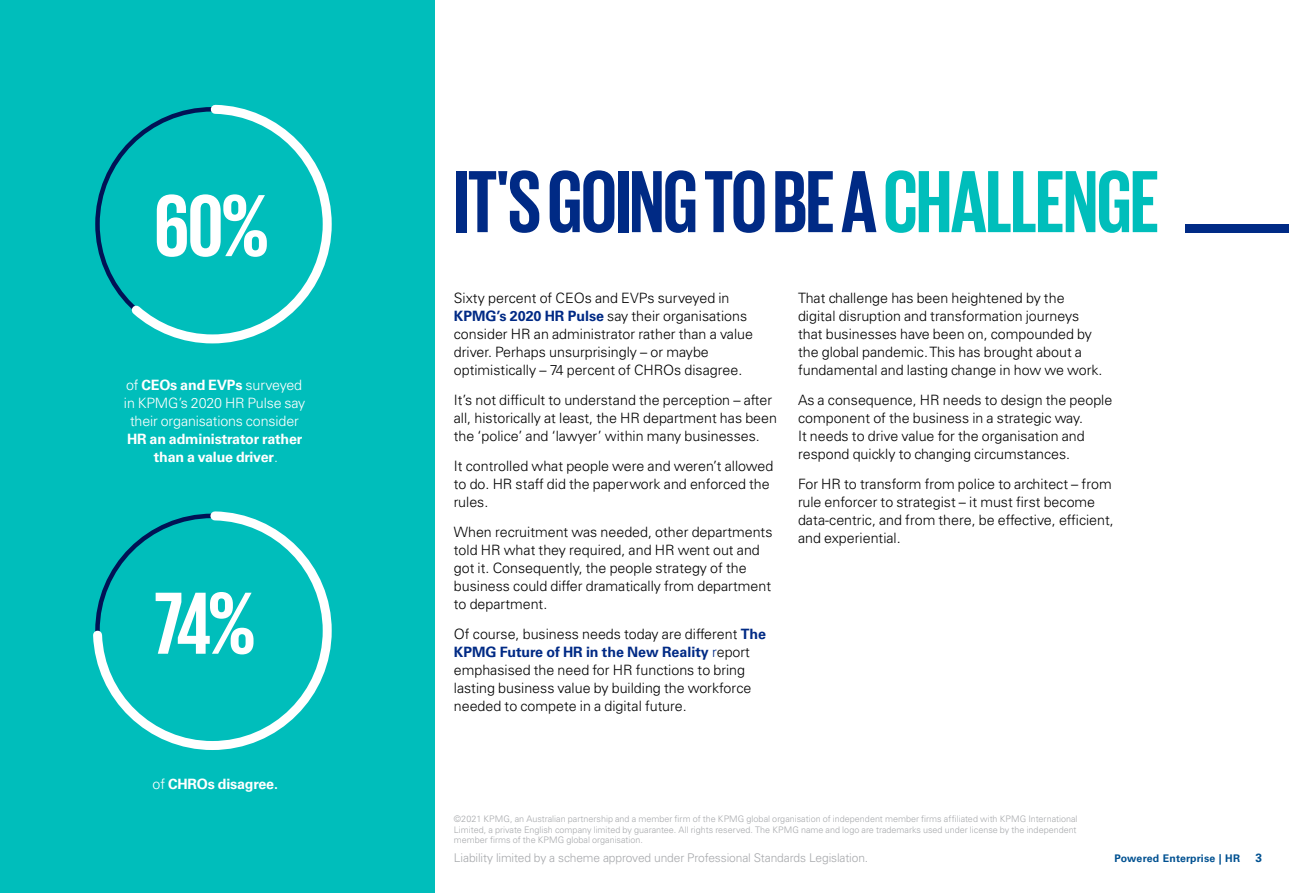
<style>
.page{position:relative;width:1289px;height:893px;background:#fff}
.page>*{position:absolute;margin:0;border:0;box-sizing:border-box;transform-origin:0 0}
.t1{font:700 90px "Giorgio Sans";letter-spacing:-.01em;color:#002a85}
.t2{font:700 90px "Giorgio Sans";color:#fff}
.t3{font:300 14.25px/18px "Univers LT Std";color:#000}
.t4{font:300 14.25px/18px "Univers LT Std";letter-spacing:-.01em;color:#fff;text-align:center}
.t5{font:700 14.25px/18px "Univers LT Std";letter-spacing:-.01em;color:#fff;text-align:center}
.t6{font:300 12px "Univers LT Std";letter-spacing:-.01em;color:#a7a9ac}
.t7{font:700 12px "Univers LT Std";color:#005191}
.t8{font:700 10.5px "Univers LT Std";letter-spacing:.025em;color:#005191}
.t9{font:300 9px/10.8px "Univers LT Std";color:#a7a9ac;text-align:justify}
.s1{font-weight:700}
.s2{font-weight:300}
.s3{color:#00bebb}
.s4{font-weight:700;color:#002a85}
.s5{color:#002a85}
</style>
<div class="page">
<div style="left:1185px;top:224px;width:103px;height:8px;background:#002a85"></div>
<div style="left:0;top:0;width:434px;height:893px;background:#00bebb"></div>
<svg style="left:124px;top:104px;width:208px;height:240px"></svg>
<svg style="left:93px;top:511px;width:239px;height:239px"></svg>
<h1 class="t2" style="left:154px;top:180px;width:116px">60%</h1>
<p class="t4" style="left:124px;top:376px;width:183px">of <span class="s1">CEOs and EVPs</span> surveyed in KPMG’s 2020 HR Pulse say their organisations consider</p>
<p class="t5" style="left:127px;top:430px;width:177px">HR an administrator rather than a value driver<span class="s2">.</span></p>
<h1 class="t2" style="left:154px;top:578px;width:103px">74%</h1>
<p class="t5" style="left:153px;top:775px;width:127px"><span class="s2">of</span> CHROs disagree.</p>
<h1 class="t1" style="left:454px;top:156px;width:706px">IT'S GOING TO BE A <span class="s3">CHALLENGE</span></h1>
<p class="t3" style="left:454px;top:289px;width:301px">Sixty percent of CEOs and EVPs surveyed in <span class="s4">KPMG’s 2020 HR Pulse</span> say their organisations consider HR an administrator rather than a value driver. Perhaps unsurprisingly – or maybe optimistically – 74 percent of CHROs disagree.</p>
<p class="t3" style="left:454px;top:391px;width:325px">It’s not difficult to understand the perception – after all, historically at least, the HR department has been the ‘police’ and ‘lawyer’ within many businesses.</p>
<p class="t3" style="left:454px;top:457px;width:321px">It controlled what people were and weren’t allowed to do. HR staff did the paperwork and enforced the rules.</p>
<p class="t3" style="left:454px;top:523px;width:320px">When recruitment was needed, other departments told HR what they required, and HR went out and got it. Consequently, the people strategy of the business could differ dramatically from department to department.</p>
<p class="t3" style="left:454px;top:625px;width:314px">Of course, business needs today are different <span class="s4">The KPMG Future of HR in the New Reality</span> <span class="s5">r</span>eport emphasised the need for HR functions to bring lasting business value by building the workforce needed to compete in a digital future.</p>
<p class="t3" style="left:798px;top:289px;width:306px">That challenge has been heightened by the digital disruption and transformation journeys that businesses have been on, compounded by the global pandemic. This has brought about a fundamental and lasting change in how we work.</p>
<p class="t3" style="left:798px;top:391px;width:316px">As a consequence, HR needs to design the people component of the business in a strategic way.<br>It needs to drive value for the organisation and respond quickly to changing circumstances.</p>
<p class="t3" style="left:798px;top:475px;width:317px">For HR to transform from police to architect – from rule enforcer to strategist – it must first become data-centric, and from there, be effective, efficient, and experiential.</p>
<p class="t9" style="left:454px;top:813px;width:625px">©2021 KPMG, an Australian partnership and a member firm of the KPMG global organisation of independent member firms affiliated with KPMG International Limited, a private English company limited by guarantee. All rights reserved. The KPMG name and logo are trademarks used under license by the independent member firms of the KPMG global organisation.</p>
<p class="t6" style="left:454px;top:850px;width:416px">Liability limited by a scheme approved under Professional Standards Legislation.</p>
<p class="t8" style="left:1114px;top:852px;width:127px">Powered Enterprise | HR</p>
<p class="t7" style="left:1255px;top:851px;width:8px">3</p>
</div>
